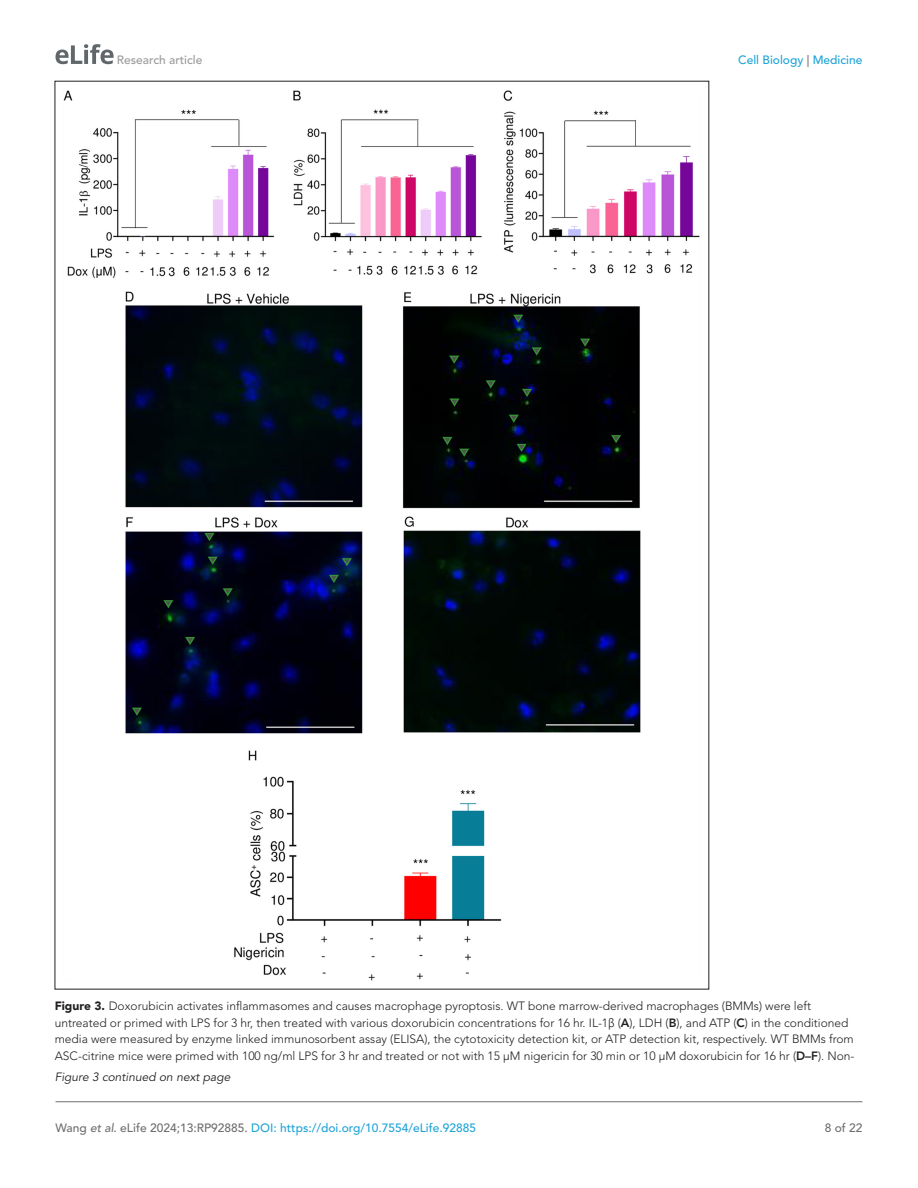
<style>
.page{position:relative;width:918px;height:1188px;background:#fff}
.page>*{position:absolute;margin:0;border:0;box-sizing:border-box;transform-origin:0 0}
.t1{font:300 12px/16.5px "Avenir LT Std";color:#231f20}
.t2{font:500 12px "Avenir LT Std";color:#1ea4d7}
.t3{font:italic 12px "Avenir LT Std";color:#231f20}
.t4{font:500 12px "Avenir LT Std";color:#9a9a9a}
.t5{font:500 12px "Avenir LT Std";color:#6e6e70}
.s1{color:#6e6e70}
.s2{font-weight:900}
.s3{font-family:"Segoe UI"}
.s4{font-weight:800}
.s5{font-style:italic;color:#6e6e70}
</style>
<div class="page">
<svg style="left:56px;top:44px;width:58px;height:20px"></svg>
<hr style="left:56px;top:1101px;width:806px;height:1px;background:#6e6e70">
<img style="left:64px;top:90px;width:636px;height:890px">
<p class="t4" style="left:117px;top:53px;width:87px">Research article</p>
<p class="t2" style="left:738px;top:53px;width:126px">Cell Biology <span class="s1">|</span> Medicine</p>
<p class="t1" style="left:55px;top:998px;width:801px"><span class="s2">Figure 3.</span> Doxorubicin activates inflammasomes and causes macrophage pyroptosis. WT bone marrow-derived macrophages (BMMs) were left untreated or primed with LPS for 3 hr, then treated with various doxorubicin concentrations for 16 hr. IL-1<span class="s3">β</span> (<span class="s4">A</span>), LDH (<span class="s4">B</span>), and ATP (<span class="s4">C</span>) in the conditioned media were measured by enzyme linked immunosorbent assay (ELISA), the cytotoxicity detection kit, or ATP detection kit, respectively. WT BMMs from ASC-citrine mice were primed with 100 ng/ml LPS for 3 hr and treated or not with 15 µM nigericin for 30 min or 10 µM doxorubicin for 16 hr (<span class="s4">D–F</span>). Non-</p>
<p class="t3" style="left:55px;top:1070px;width:177px">Figure 3 continued on next page</p>
<p class="t2" style="left:56px;top:1121px;width:422px"><span class="s1">Wang</span> <span class="s5">et al</span><span class="s1">. eLife 2024;13:RP92885.</span> DOI: https://doi.org/10.7554/eLife.92885</p>
<p class="t5" style="left:825px;top:1121px;width:39px">8 of 22</p>
</div>
